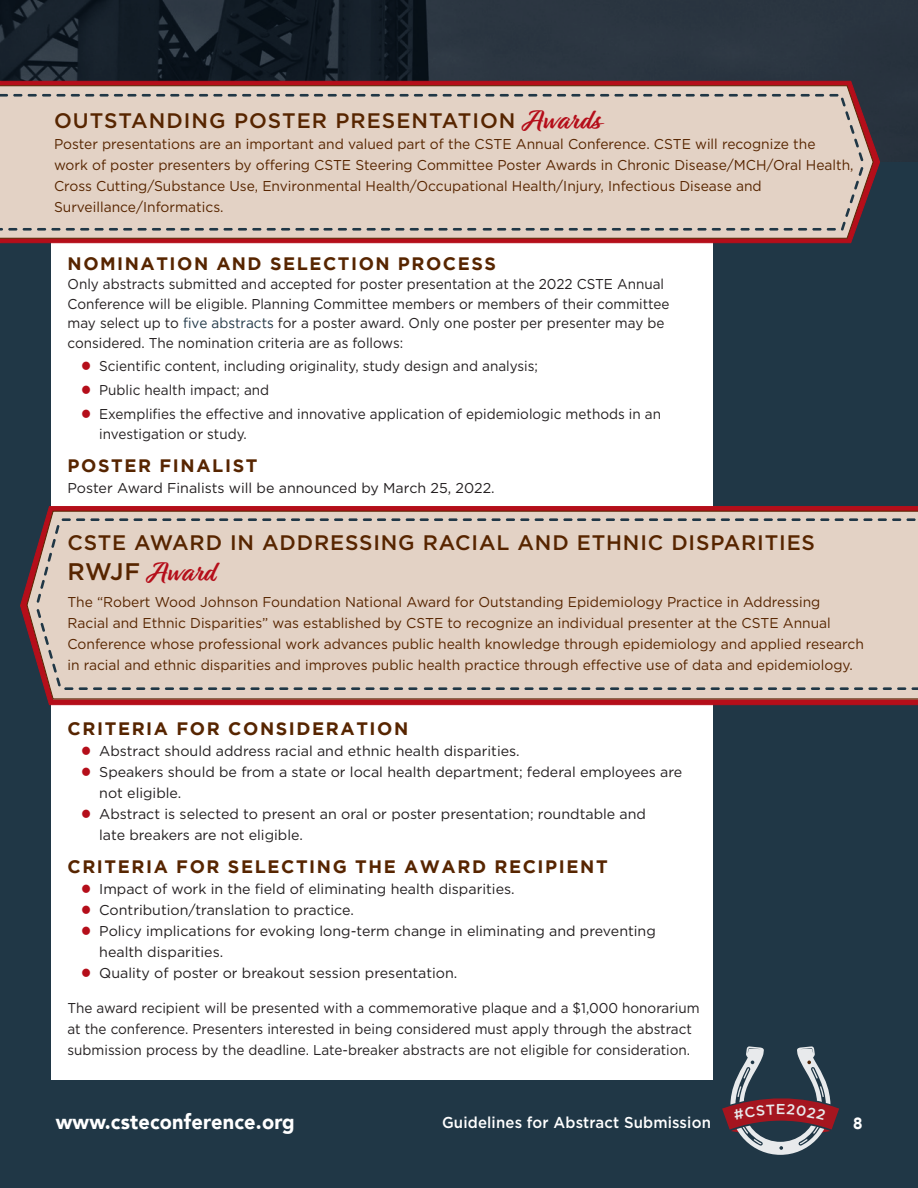
<style>
.page{position:relative;width:918px;height:1188px;background:#203746}
.page>*{position:absolute;margin:0;border:0;box-sizing:border-box;transform-origin:0 0}
.t1{font:700 28.5px "Relation Two";color:#b50e1a}
.t2{font:500 21px "Gotham";letter-spacing:.04em;color:#572500}
.t3{font:900 21px "Avenir";letter-spacing:.01em;color:#fff;scale:.95 1}
.Subhead{font:700 18px "Gotham";letter-spacing:.09em;color:#572500}
.t4{font:700 16.5px "Gotham";color:#fff;scale:.9 1}
.t5{font:500 15.75px "Gotham";letter-spacing:.01em;color:#fff;scale:.95 1}
.t6{font:14.25px/21px "Gotham";color:#572500}
.t7{font:14.25px/19.5px "Gotham";color:#231f20;scale:.95 1}
.t8{font:14.25px/21px "Gotham";color:#231f20}
.s1{font-family:"Relation Two";font-weight:700;font-size:28.5px;color:#b50e1a}
.s2{color:#203746}
.s3{color:#b50e1a}
.s4{font-family:"Gotham";font-weight:500;font-size:24px;color:#572500}
</style>
<div class="page">
<div style="left:51px;top:216px;width:661px;height:864px;background:#fff"></div>
<img style="left:0;top:0;width:918px;height:162px">
<svg style="left:0;top:81px;width:880px;height:162px"></svg>
<div style="left:0;top:85px;width:874px;height:154px;background:#e3d2c5"></div>
<svg style="left:20px;top:506px;width:898px;height:199px"></svg>
<div style="left:26px;top:510px;width:892px;height:190px;background:#e3d2c5"></div>
<svg style="left:801px;top:94px;width:62px;height:67px"></svg>
<svg style="left:758px;top:94px;width:37px;height:3px"></svg>
<svg style="left:658px;top:94px;width:94px;height:3px"></svg>
<svg style="left:543px;top:94px;width:37px;height:3px"></svg>
<svg style="left:586px;top:94px;width:66px;height:3px"></svg>
<svg style="left:500px;top:94px;width:37px;height:3px"></svg>
<svg style="left:741px;top:228px;width:37px;height:3px"></svg>
<svg style="left:569px;top:228px;width:66px;height:3px"></svg>
<svg style="left:641px;top:228px;width:94px;height:3px"></svg>
<svg style="left:483px;top:228px;width:80px;height:3px"></svg>
<svg style="left:443px;top:94px;width:51px;height:3px"></svg>
<svg style="left:400px;top:94px;width:37px;height:3px"></svg>
<svg style="left:300px;top:94px;width:94px;height:3px"></svg>
<svg style="left:185px;top:94px;width:37px;height:3px"></svg>
<svg style="left:228px;top:94px;width:66px;height:3px"></svg>
<svg style="left:142px;top:94px;width:37px;height:3px"></svg>
<svg style="left:100px;top:94px;width:36px;height:3px"></svg>
<svg style="left:0;top:94px;width:22px;height:3px"></svg>
<svg style="left:28px;top:94px;width:66px;height:3px"></svg>
<svg style="left:367px;top:228px;width:37px;height:3px"></svg>
<svg style="left:410px;top:228px;width:66px;height:3px"></svg>
<svg style="left:224px;top:228px;width:37px;height:3px"></svg>
<svg style="left:267px;top:228px;width:94px;height:3px"></svg>
<svg style="left:138px;top:228px;width:80px;height:3px"></svg>
<svg style="left:23px;top:228px;width:66px;height:3px"></svg>
<svg style="left:0;top:228px;width:17px;height:3px"></svg>
<svg style="left:95px;top:228px;width:37px;height:3px"></svg>
<svg style="left:134px;top:518px;width:37px;height:3px"></svg>
<svg style="left:177px;top:518px;width:94px;height:3px"></svg>
<svg style="left:277px;top:518px;width:37px;height:3px"></svg>
<svg style="left:320px;top:518px;width:80px;height:3px"></svg>
<svg style="left:406px;top:518px;width:80px;height:3px"></svg>
<svg style="left:492px;top:518px;width:37px;height:3px"></svg>
<svg style="left:535px;top:518px;width:94px;height:3px"></svg>
<svg style="left:635px;top:518px;width:37px;height:3px"></svg>
<svg style="left:678px;top:518px;width:80px;height:3px"></svg>
<svg style="left:764px;top:518px;width:22px;height:3px"></svg>
<svg style="left:792px;top:518px;width:37px;height:3px"></svg>
<svg style="left:835px;top:518px;width:81px;height:3px"></svg>
<svg style="left:151px;top:687px;width:37px;height:3px"></svg>
<svg style="left:79px;top:687px;width:66px;height:3px"></svg>
<svg style="left:294px;top:687px;width:37px;height:3px"></svg>
<svg style="left:194px;top:687px;width:94px;height:3px"></svg>
<svg style="left:337px;top:687px;width:80px;height:3px"></svg>
<svg style="left:453px;top:687px;width:37px;height:3px"></svg>
<svg style="left:496px;top:687px;width:66px;height:3px"></svg>
<svg style="left:424px;top:687px;width:23px;height:3px"></svg>
<svg style="left:668px;top:687px;width:37px;height:3px"></svg>
<svg style="left:596px;top:687px;width:66px;height:3px"></svg>
<svg style="left:568px;top:687px;width:22px;height:3px"></svg>
<svg style="left:711px;top:687px;width:37px;height:3px"></svg>
<svg style="left:912px;top:687px;width:6px;height:3px"></svg>
<svg style="left:840px;top:687px;width:66px;height:3px"></svg>
<svg style="left:797px;top:687px;width:37px;height:3px"></svg>
<svg style="left:754px;top:687px;width:37px;height:3px"></svg>
<svg style="left:784px;top:167px;width:79px;height:64px"></svg>
<svg style="left:37px;top:518px;width:91px;height:85px"></svg>
<svg style="left:37px;top:609px;width:36px;height:81px"></svg>
<svg style="left:722px;top:1046px;width:117px;height:109px"></svg>
<p class="t2" style="left:54px;top:107px;width:547px">OUTSTANDING POSTER PRESENTATION <span class="s1">Awards</span></p>
<p class="t6" style="left:54px;top:133px;width:801px">Poster presentations are an important and valued part of the CSTE Annual Conference. CSTE will recognize the<br>work of poster presenters by offering CSTE Steering Committee Poster Awards in Chronic Disease/MCH/Oral Health, Cross Cutting/Substance Use, Environmental Health/Occupational Health/Injury, Infectious Disease and Surveillance/Informatics.</p>
<p class="Subhead" style="left:68px;top:253px;width:430px">NOMINATION AND SELECTION PROCESS</p>
<p class="t7" style="left:68px;top:274px;width:635px">Only abstracts submitted and accepted for poster presentation at the 2022 CSTE Annual Conference will be eligible. Planning Committee members or members of their committee may select up to <span class="s2">five abstracts</span> for a poster award. Only one poster per presenter may be considered. The nomination criteria are as follows:</p>
<p class="t7" style="left:81px;top:356px;width:483px"><span class="s3">●</span> Scientific content, including originality, study design and analysis;</p>
<p class="t7" style="left:81px;top:380px;width:200px"><span class="s3">●</span> Public health impact; and</p>
<p class="t7" style="left:99px;top:404px;width:593px;text-indent:-18px"><span class="s3">●</span> Exemplifies the effective and innovative application of epidemiologic methods in an investigation or study.</p>
<p class="Subhead" style="left:68px;top:455px;width:191px">POSTER FINALIST</p>
<p class="t8" style="left:68px;top:477px;width:429px">Poster Award Finalists will be announced by March 25, 2022.</p>
<p class="t2" style="left:68px;top:529px;width:749px">CSTE AWARD IN ADDRESSING RACIAL AND ETHNIC DISPARITIES</p>
<p class="t1" style="left:68px;top:556px;width:148px"><span class="s4">RWJF</span> Award</p>
<p class="t6" style="left:68px;top:592px;width:798px">The “Robert Wood Johnson Foundation National Award for Outstanding Epidemiology Practice in Addressing Racial and Ethnic Disparities” was established by CSTE to recognize an individual presenter at the CSTE Annual Conference whose professional work advances public health knowledge through epidemiology and applied research in racial and ethnic disparities and improves public health practice through effective use of data and epidemiology.</p>
<p class="Subhead" style="left:68px;top:719px;width:342px">CRITERIA FOR CONSIDERATION</p>
<p class="t8" style="left:81px;top:741px;width:440px"><span class="s3">●</span> Abstract should address racial and ethnic health disparities.</p>
<p class="t8" style="left:99px;top:762px;width:585px;text-indent:-18px"><span class="s3">●</span> Speakers should be from a state or local health department; federal employees are not eligible.</p>
<p class="t8" style="left:99px;top:804px;width:548px;text-indent:-18px"><span class="s3">●</span> Abstract is selected to present an oral or poster presentation; roundtable and late breakers are not eligible.</p>
<p class="Subhead" style="left:68px;top:857px;width:542px">CRITERIA FOR SELECTING THE AWARD RECIPIENT</p>
<p class="t8" style="left:81px;top:879px;width:435px"><span class="s3">●</span> Impact of work in the field of eliminating health disparities.</p>
<p class="t8" style="left:81px;top:900px;width:275px"><span class="s3">●</span> Contribution/translation to practice.</p>
<p class="t8" style="left:99px;top:921px;width:558px;text-indent:-18px"><span class="s3">●</span> Policy implications for evoking long-term change in eliminating and preventing health disparities.</p>
<p class="t8" style="left:81px;top:963px;width:378px"><span class="s3">●</span> Quality of poster or breakout session presentation.</p>
<p class="t7" style="left:68px;top:997px;width:667px;line-height:21px">The award recipient will be presented with a commemorative plaque and a $1,000 honorarium at the conference. Presenters interested in being considered must apply through the abstract submission process by the deadline. Late-breaker abstracts are not eligible for consideration.</p>
<p class="t3" style="left:56px;top:1104px;width:253px">www.csteconference.org</p>
<p class="t5" style="left:442px;top:1112px;width:285px">Guidelines for Abstract Submission</p>
<p class="t4" style="left:853px;top:1113px;width:12px">8</p>
</div>
